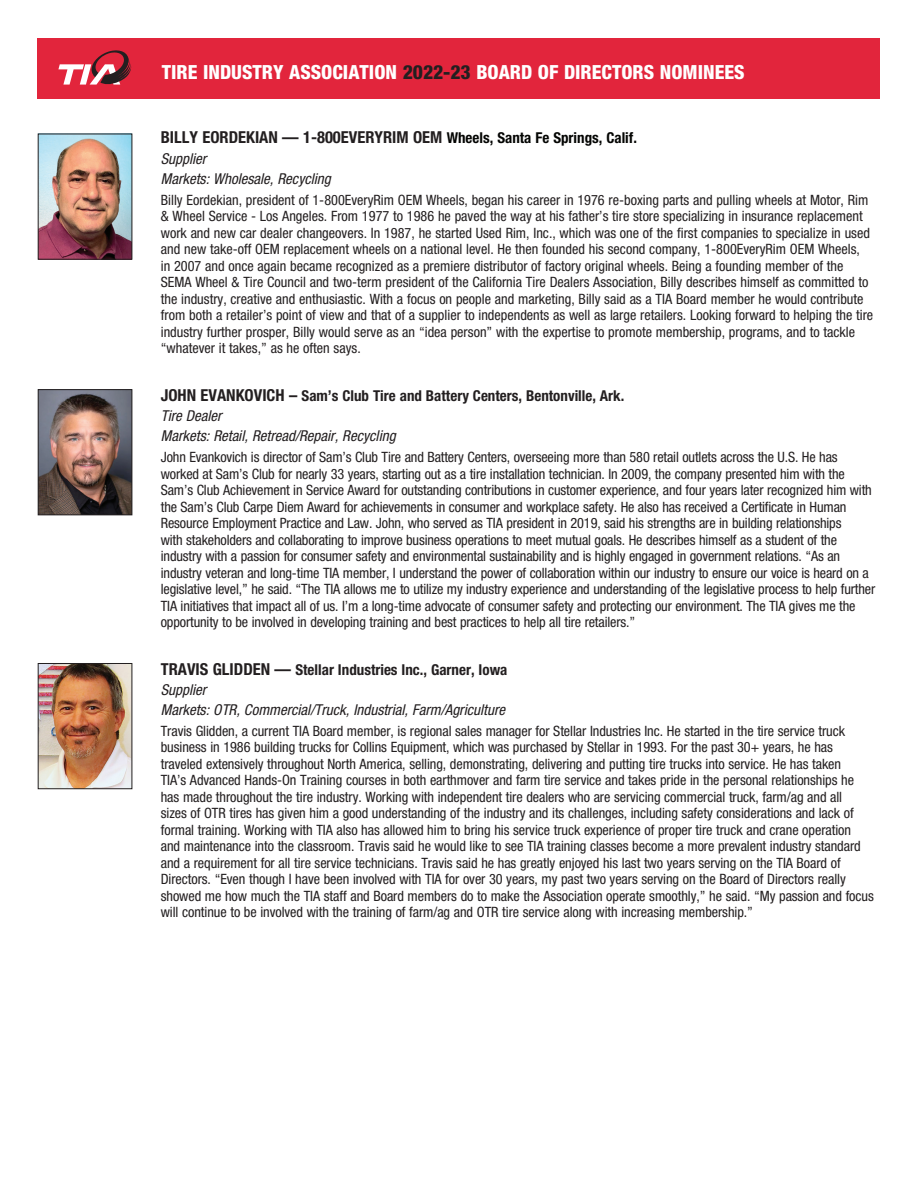
<style>
.page{position:relative;width:918px;height:1188px;background:#fff}
.page>*{position:absolute;margin:0;border:0;box-sizing:border-box;transform-origin:0 0}
.t1{font:800 condensed 19.5px "Helvetica Neue";color:#fff}
.t2{font:700 condensed 16.5px "Helvetica Neue";color:#231f20}
.t3{font:italic condensed 15px/20.1px "Helvetica Neue";color:#231f20}
.t4{font:condensed 14.25px/16.5px "Helvetica Neue";letter-spacing:-.005em;color:#231f20}
.s1{color:#231f20}
.s2{font-size:15px;color:#040503}
.s3{font-weight:700;font-style:normal;font-size:16.5px}
.s4{font-weight:700;font-style:normal}
</style>
<div class="page">
<div style="left:38px;top:38px;width:842px;height:61px;background:#e2253c"></div>
<svg style="left:58px;top:50px;width:73px;height:35px"></svg>
<img style="left:40px;top:391px;width:90px;height:122px">
<div style="left:38px;top:389px;width:94px;height:126px;border:1px solid #231f20"></div>
<img style="left:40px;top:136px;width:90px;height:122px">
<div style="left:38px;top:134px;width:94px;height:126px;border:1px solid #231f20"></div>
<img style="left:40px;top:665px;width:90px;height:122px">
<div style="left:38px;top:663px;width:94px;height:126px;border:1px solid #231f20"></div>
<h1 class="t1" style="left:162px;top:60px;width:584px">TIRE INDUSTRY ASSOCIATION <span class="s1">2022-23</span> BOARD OF DIRECTORS NOMINEES</h1>
<p class="t2" style="left:161px;top:128px;width:478px">BILLY EORDEKIAN — 1-800EVERYRIM OEM <span class="s2">Wheels, Santa Fe Springs, Calif.</span></p>
<p class="t3" style="left:161px;top:148px;width:172px">Supplier<br>Markets: Wholesale, Recycling</p>
<p class="t4" style="left:161px;top:191px;width:714px">Billy Eordekian, president of 1-800EveryRim OEM Wheels, began his career in 1976 re-boxing parts and pulling wheels at Motor, Rim &amp; Wheel Service - Los Angeles. From 1977 to 1986 he paved the way at his father’s tire store specializing in insurance replacement work and new car dealer changeovers. In 1987, he started Used Rim, Inc., which was one of the first companies to specialize in used and new take-off OEM replacement wheels on a national level. He then founded his second company, 1-800EveryRim OEM Wheels,<br>in 2007 and once again became recognized as a premiere distributor of factory original wheels. Being a founding member of the SEMA Wheel &amp; Tire Council and two-term president of the California Tire Dealers Association, Billy describes himself as committed to the industry, creative and enthusiastic. With a focus on people and marketing, Billy said as a TIA Board member he would contribute from both a retailer’s point of view and that of a supplier to independents as well as large retailers. Looking forward to helping the tire industry further prosper, Billy would serve as an “idea person” with the expertise to promote membership, programs, and to tackle “whatever it takes,” as he often says.</p>
<p class="t3" style="left:161px;top:385px;width:465px"><span class="s3">JOHN EVANKOVICH –</span> <span class="s4">Sam’s Club Tire and Battery Centers, Bentonville, Ark.<br></span>Tire Dealer<br>Markets: Retail, Retread/Repair, Recycling</p>
<p class="t4" style="left:161px;top:449px;width:716px">John Evankovich is director of Sam’s Club Tire and Battery Centers, overseeing more than 580 retail outlets across the U.S. He has worked at Sam’s Club for nearly 33 years, starting out as a tire installation technician. In 2009, the company presented him with the Sam’s Club Achievement in Service Award for outstanding contributions in customer experience, and four years later recognized him with the Sam’s Club Carpe Diem Award for achievements in consumer and workplace safety. He also has received a Certificate in Human Resource Employment Practice and Law. John, who served as TIA president in 2019, said his strengths are in building relationships<br>with stakeholders and collaborating to improve business operations to meet mutual goals. He describes himself as a student of the industry with a passion for consumer safety and environmental sustainability and is highly engaged in government relations. “As an industry veteran and long-time TIA member, I understand the power of collaboration within our industry to ensure our voice is heard on a legislative level,” he said. “The TIA allows me to utilize my industry experience and understanding of the legislative process to help further TIA initiatives that impact all of us. I’m a long-time advocate of consumer safety and protecting our environment. The TIA gives me the opportunity to be involved in developing training and best practices to help all tire retailers.”</p>
<p class="t3" style="left:161px;top:659px;width:348px"><span class="s3">TRAVIS GLIDDEN —</span> <span class="s4">Stellar Industries Inc., Garner, Iowa<br></span>Supplier<br>Markets: OTR, Commercial/Truck, Industrial, Farm/Agriculture</p>
<p class="t4" style="left:161px;top:723px;width:715px">Travis Glidden, a current TIA Board member, is regional sales manager for Stellar Industries Inc. He started in the tire service truck business in 1986 building trucks for Collins Equipment, which was purchased by Stellar in 1993. For the past 30+ years, he has traveled extensively throughout North America, selling, demonstrating, delivering and putting tire trucks into service. He has taken<br>TIA’s Advanced Hands-On Training courses in both earthmover and farm tire service and takes pride in the personal relationships he has made throughout the tire industry. Working with independent tire dealers who are servicing commercial truck, farm/ag and all<br>sizes of OTR tires has given him a good understanding of the industry and its challenges, including safety considerations and lack of formal training. Working with TIA also has allowed him to bring his service truck experience of proper tire truck and crane operation and maintenance into the classroom. Travis said he would like to see TIA training classes become a more prevalent industry standard and a requirement for all tire service technicians. Travis said he has greatly enjoyed his last two years serving on the TIA Board of Directors. “Even though I have been involved with TIA for over 30 years, my past two years serving on the Board of Directors really showed me how much the TIA staff and Board members do to make the Association operate smoothly,” he said. “My passion and focus will continue to be involved with the training of farm/ag and OTR tire service along with increasing membership.”</p>
</div>
